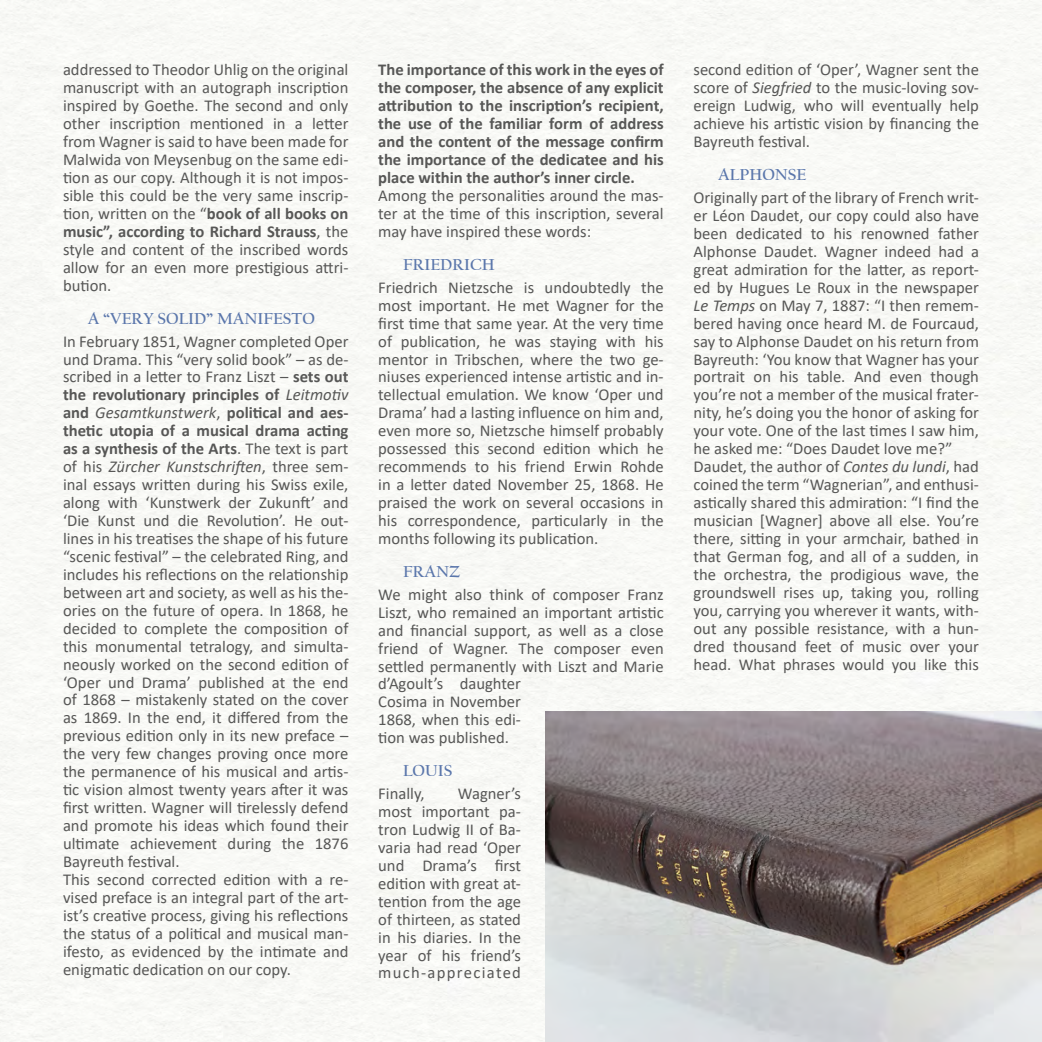
<style>
.page{position:relative;width:1042px;height:1042px;background:#f9f9f6}
.page>*{position:absolute;margin:0;border:0;box-sizing:border-box;transform-origin:0 0}
.longuGPA15{font:16.62px/18px "Calibri";color:#575756;text-align:justify}
.longuGPA15-2{font:700 16.62px/18px "Calibri";color:#575756;text-align:justify}
.Inter{font:700 16.62px "Californian FB";color:#5a76ab}
.s1{font-weight:700}
.s2{font-style:italic}
</style>
<div class="page">
<img style="left:546px;top:711px;width:496px;height:331px">
<p class="longuGPA15" style="left:63px;top:61px;width:287px">addressed to Theodor Uhlig on the original manuscript with an autograph inscription inspired by Goethe. The second and only other inscription mentioned in a letter from Wagner is said to have been made for Malwida von Meysenbug on the same edi&shy;tion as our copy. Although it is not impos&shy;sible this could be the very same inscrip&shy;tion, written on the “<span class="s1">book of all books on music”, according to Richard Strauss</span>, the style and content of the inscribed words allow for an even more prestigious attri&shy;bution.</p>
<p class="Inter" style="left:88px;top:309px;width:229px">A “VERY SOLID” MANIFESTO</p>
<p class="longuGPA15" style="left:63px;top:332px;width:287px">In February 1851, Wagner completed Oper und Drama. This “very solid book” – as de&shy;scribed in a letter to Franz Liszt – <span class="s1">sets out the revolutionary principles of</span> <span class="s2">Leitmotiv </span><span class="s1">and</span> <span class="s2">Gesamtkunstwerk</span>, <span class="s1">political and aes&shy;thetic utopia of a musical drama acting as a synthesis of the Arts</span>. The text is part of his <span class="s2">Zürcher Kunstschriften</span>, three sem&shy;inal essays written during his Swiss exile, along with ‘Kunstwerk der Zukunft’ and ‘Die Kunst und die Revolution’. He out&shy;lines in his treatises the shape of his future “scenic festival” – the celebrated Ring, and includes his reflections on the relationship between art and society, as well as his the&shy;ories on the future of opera. In 1868, he decided to complete the composition of this monumental tetralogy, and simulta&shy;neously worked on the second edition of ‘Oper und Drama’ published at the end of 1868 – mistakenly stated on the cover as 1869. In the end, it differed from the previous edition only in its new preface – the very few changes proving once more the permanence of his musical and artis&shy;tic vision almost twenty years after it was first written. Wagner will tirelessly defend and promote his ideas which found their ultimate achievement during the 1876<br>Bayreuth festival.</p>
<p class="longuGPA15" style="left:63px;top:870px;width:287px">This second corrected edition with a re&shy;vised preface is an integral part of the art&shy;ist’s creative process, giving his reflections the status of a political and musical man&shy;ifesto, as evidenced by the intimate and enigmatic dedication on our copy.</p>
<p class="longuGPA15-2" style="left:378px;top:61px;width:287px">The importance of this work in the eyes of the composer, the absence of any explicit attribution to the inscription’s recipient, the use of the familiar form of address and the content of the message confirm the importance of the dedicatee and his place within the author’s inner circle.</p>
<p class="longuGPA15" style="left:378px;top:186px;width:287px">Among the personalities around the mas&shy;ter at the time of this inscription, several may have inspired these words:</p>
<p class="Inter" style="left:403px;top:255px;width:93px">FRIEDRICH</p>
<p class="longuGPA15" style="left:378px;top:278px;width:287px">Friedrich Nietzsche is undoubtedly the most important. He met Wagner for the first time that same year. At the very time of publication, he was staying with his mentor in Tribschen, where the two ge&shy;niuses experienced intense artistic and in&shy;tellectual emulation. We know ‘Oper und Drama’ had a lasting influence on him and, even more so, Nietzsche himself probably possessed this second edition which he recommends to his friend Erwin Rohde in a letter dated November 25, 1868. He praised the work on several occasions in his correspondence, particularly in the months following its publication.</p>
<p class="Inter" style="left:403px;top:562px;width:59px">FRANZ</p>
<p class="longuGPA15" style="left:378px;top:585px;width:287px;text-align:left">We might also think of composer Franz<br>Liszt, who remained an important artistic and financial support, as well as a close friend of Wagner. The composer even settled permanently with Liszt and Marie d’Agoult’s daughter<br>Cosima in November<br>1868, when this edi-<br>tion was published.</p>
<p class="Inter" style="left:403px;top:761px;width:51px">LOUIS</p>
<p class="longuGPA15" style="left:378px;top:784px;width:48px">Finally,</p>
<p class="longuGPA15" style="left:378px;top:784px;width:144px;text-indent:80px">Wagner’s most important pa&shy;tron Ludwig II of Ba&shy;varia had read ‘Oper und Drama’s first edition with great at&shy;tention from the age of thirteen, as stated in his diaries. In the year of his friend’s much-appreciated</p>
<p class="longuGPA15" style="left:693px;top:61px;width:287px">second edition of ‘Oper’, Wagner sent the score of <span class="s2">Siegfried</span> to the music-loving sov&shy;ereign Ludwig, who will eventually help achieve his artistic vision by financing the Bayreuth festival.</p>
<p class="Inter" style="left:718px;top:165px;width:89px">ALPHONSE</p>
<p class="longuGPA15" style="left:693px;top:188px;width:287px">Originally part of the library of French writ&shy;er Léon Daudet, our copy could also have been dedicated to his renowned father Alphonse Daudet. Wagner indeed had a great admiration for the latter, as report&shy;ed by Hugues Le Roux in the newspaper <span class="s2">Le Temps</span> on May 7, 1887: “I then remem&shy;bered having once heard M. de Fourcaud, say to Alphonse Daudet on his return from Bayreuth: ‘You know that Wagner has your portrait on his table. And even though you’re not a member of the musical frater&shy;nity, he’s doing you the honor of asking for your vote. One of the last times I saw him, he asked me: “Does Daudet love me?”</p>
<p class="longuGPA15" style="left:693px;top:457px;width:287px">Daudet, the author of <span class="s2">Contes du lundi</span>, had coined the term “Wagnerian”, and enthusi&shy;astically shared this admiration: “I find the musician [Wagner] above all else. You’re there, sitting in your armchair, bathed in that German fog, and all of a sudden, in the orchestra, the prodigious wave, the groundswell rises up, taking you, rolling you, carrying you wherever it wants, with&shy;out any possible resistance, with a hun&shy;dred thousand feet of music over your head. What phrases would you like this</p>
</div>
